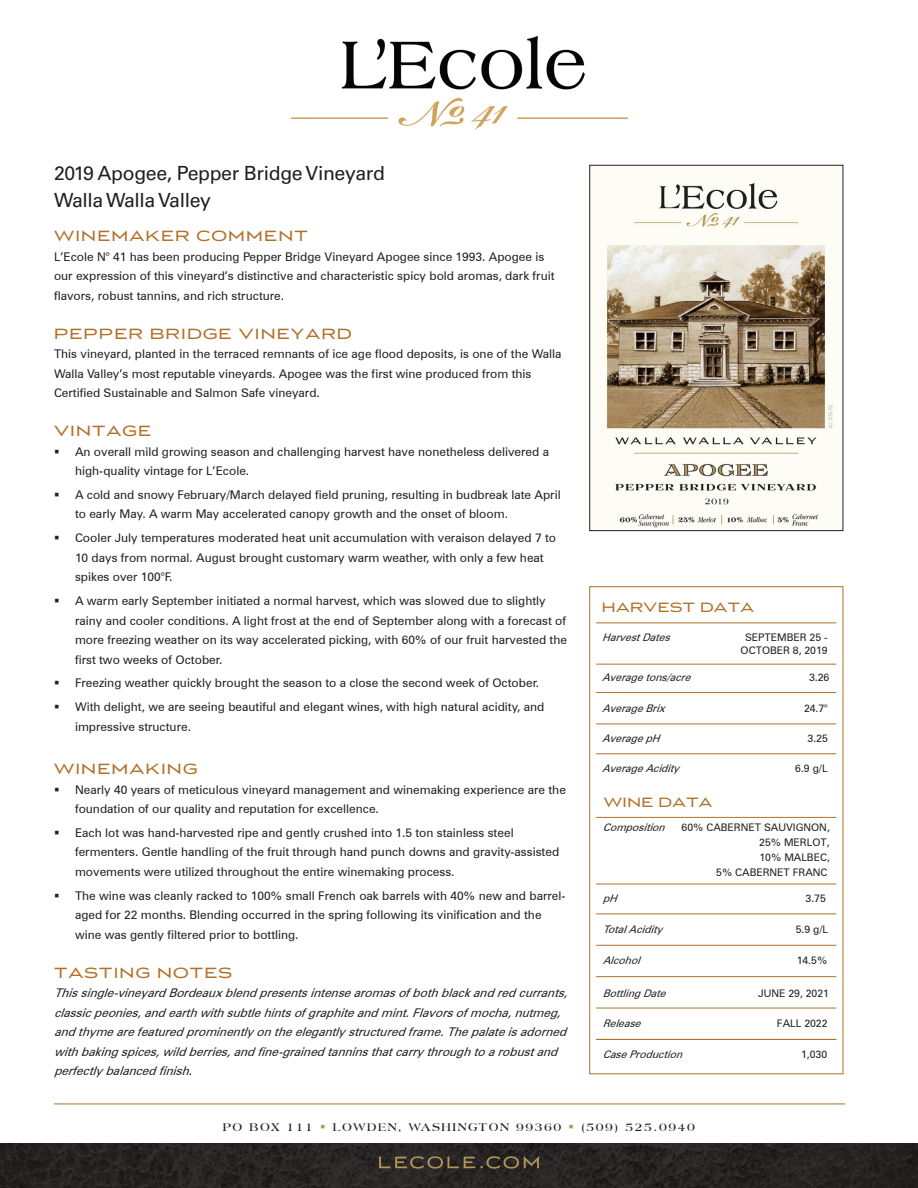
<style>
.page{position:relative;width:918px;height:1188px;background:#fff}
.page>*{position:absolute;margin:0;border:0;box-sizing:border-box;transform-origin:0 0}
.t1{font:19.5px "Univers LT Std";letter-spacing:-.02em;color:#231f20}
.t2{font:16.5px "Luxury Gold";letter-spacing:.07em;color:#b17129}
.t3{font:15px "Luxury Gold";letter-spacing:.03em;color:#b17129}
.Bullet_points{font:12px/19.5px "Zurich BT";color:#231f20}
.text{font:12px/19.5px "Zurich BT";color:#231f20}
.text_italic{font:italic 12px/19.5px "Zurich BT";color:#231f20}
.t4{font:700 12px "Americana BT";letter-spacing:.13em;color:#231f20}
.Harvest_Date_Text{font:10.5px/15px "Zurich BT";color:#231f20;text-align:center}
.Harvest_Date_Text-2{font:italic 10.5px "Zurich BT";color:#231f20}
.s1{font-style:italic}
.s2{color:#b4975a}
</style>
<div class="page">
<img style="left:291px;top:37px;width:337px;height:93px">
<div style="left:589px;top:586px;width:254px;height:488px;border:1px solid #b17129"></div>
<hr style="left:54px;top:1104px;width:791px;height:1px;background:#b17129">
<img style="left:606px;top:182px;width:229px;height:347px">
<div style="left:589px;top:165px;width:254px;height:366px;border:1px solid #231f20"></div>
<img style="left:0;top:1143px;width:918px;height:45px">
<hr style="left:596px;top:664px;width:240px;height:1px;background:#b17129">
<hr style="left:596px;top:692px;width:240px;height:1px;background:#b17129">
<hr style="left:596px;top:724px;width:240px;height:1px;background:#b17129">
<hr style="left:596px;top:754px;width:240px;height:1px;background:#b17129">
<hr style="left:596px;top:623px;width:240px;height:1px;background:#b17129">
<hr style="left:596px;top:884px;width:240px;height:1px;background:#b17129">
<hr style="left:596px;top:914px;width:240px;height:1px;background:#b17129">
<hr style="left:596px;top:945px;width:240px;height:1px;background:#b17129">
<hr style="left:596px;top:976px;width:240px;height:1px;background:#b17129">
<hr style="left:596px;top:817px;width:240px;height:1px;background:#b17129">
<hr style="left:596px;top:1008px;width:240px;height:1px;background:#b17129">
<hr style="left:596px;top:1039px;width:240px;height:1px;background:#b17129">
<h1 class="t1" style="left:54px;top:161px;width:333px">2019 Apogee, Pepper Bridge Vineyard</h1>
<h1 class="t1" style="left:54px;top:188px;width:159px">Walla Walla Valley</h1>
<p class="t2" style="left:54px;top:227px;width:255px">WINEMAKER COMMENT</p>
<p class="text" style="left:54px;top:247px;width:502px">L’Ecole N° 41 has been producing Pepper Bridge Vineyard Apogee since 1993. Apogee is our expression of this vineyard’s distinctive and characteristic spicy bold aromas, dark fruit flavors, robust tannins, and rich structure.</p>
<p class="t2" style="left:54px;top:325px;width:299px">PEPPER BRIDGE VINEYARD</p>
<p class="text" style="left:54px;top:344px;width:509px">This vineyard, planted in the terraced remnants of ice age flood deposits, is one of the Walla<br>Walla Valley’s most reputable vineyards. Apogee was the first wine produced from this<br>Certified Sustainable and Salmon Safe vineyard.</p>
<p class="t2" style="left:54px;top:422px;width:99px">VINTAGE</p>
<p class="Bullet_points" style="left:75px;top:442px;width:476px">An overall mild growing season and challenging harvest have nonetheless delivered a high-quality vintage for L’Ecole.</p>
<p class="Bullet_points" style="left:75px;top:485px;width:487px">A cold and snowy February/March delayed field pruning, resulting in budbreak late April to early May. A warm May accelerated canopy growth and the onset of bloom.</p>
<p class="Bullet_points" style="left:75px;top:528px;width:483px">Cooler July temperatures moderated heat unit accumulation with veraison delayed 7 to<br>10 days from normal. August brought customary warm weather, with only a few heat spikes over 100°F.</p>
<p class="Bullet_points" style="left:75px;top:591px;width:494px">A warm early September initiated a normal harvest, which was slowed due to slightly rainy and cooler conditions. A light frost at the end of September along with a forecast of more freezing weather on its way accelerated picking, with 60% of our fruit harvested the first two weeks of October.</p>
<p class="Bullet_points" style="left:75px;top:673px;width:466px">Freezing weather quickly brought the season to a close the second week of October.</p>
<p class="Bullet_points" style="left:75px;top:697px;width:471px">With delight, we are seeing beautiful and elegant wines, with high natural acidity, and impressive structure.</p>
<p class="t2" style="left:54px;top:760px;width:145px">WINEMAKING</p>
<p class="Bullet_points" style="left:75px;top:779px;width:492px">Nearly 40 years of meticulous vineyard management and winemaking experience are the foundation of our quality and reputation for excellence.</p>
<p class="Bullet_points" style="left:75px;top:823px;width:486px">Each lot was hand-harvested ripe and gently crushed into 1.5 ton stainless steel fermenters. Gentle handling of the fruit through hand punch downs and gravity-assisted movements were utilized throughout the entire winemaking process.</p>
<p class="Bullet_points" style="left:75px;top:886px;width:492px">The wine was cleanly racked to 100% small French oak barrels with 40% new and barrel&shy;aged for 22 months. Blending occurred in the spring following its vinification and the wine was gently filtered prior to bottling.</p>
<p class="t2" style="left:54px;top:963px;width:180px">TASTING NOTES</p>
<p class="text_italic" style="left:54px;top:983px;width:520px">Thissingle-vineyardBordeauxblendpresentsintensearomasofbothblackandredcurrants, classicpeonies,andearthwithsubtlehintsofgraphiteandmint.Flavorsofmocha,nutmeg, andthymearefeaturedprominentlyontheelegantlystructuredframe.Thepalateisadorned withbakingspices,wildberries,andfine-grainedtanninsthatcarrythroughtoarobustand perfectlybalancedfinish.</p>
<p class="t3" style="left:602px;top:599px;width:154px">HARVEST DATA</p>
<p class="Harvest_Date_Text-2" style="left:602px;top:631px;width:73px">HarvestDates</p>
<p class="Harvest_Date_Text" style="left:741px;top:630px;width:89px;line-height:13.5px">SEPTEMBER 25 -<br>OCTOBER 8, 2019</p>
<p class="Harvest_Date_Text-2" style="left:602px;top:670px;width:94px">Averagetons/acre</p>
<p class="Harvest_Date_Text" style="left:809px;top:669px;width:22px">3.26</p>
<p class="Harvest_Date_Text-2" style="left:602px;top:702px;width:68px">AverageBrix</p>
<p class="Harvest_Date_Text" style="left:804px;top:701px;width:25px">24.7°</p>
<p class="Harvest_Date_Text-2" style="left:602px;top:732px;width:63px">AveragepH</p>
<p class="Harvest_Date_Text" style="left:808px;top:730px;width:22px">3.25</p>
<p class="Harvest_Date_Text-2" style="left:602px;top:761px;width:83px">AverageAcidity</p>
<p class="Harvest_Date_Text" style="left:795px;top:760px;width:34px">6.9 g/L</p>
<p class="t3" style="left:604px;top:794px;width:110px">WINE DATA</p>
<p class="Harvest_Date_Text" style="left:603px;top:820px;width:229px;text-align:right"><span class="s1">Composition</span> 60% CABERNET SAUVIGNON,<br>25% MERLOT,<br>10% MALBEC,<br>5% CABERNET FRANC</p>
<p class="Harvest_Date_Text-2" style="left:603px;top:892px;width:20px">pH</p>
<p class="Harvest_Date_Text" style="left:806px;top:890px;width:22px">3.75</p>
<p class="Harvest_Date_Text-2" style="left:603px;top:923px;width:65px">TotalAcidity</p>
<p class="Harvest_Date_Text" style="left:796px;top:922px;width:34px">5.9 g/L</p>
<p class="Harvest_Date_Text-2" style="left:603px;top:954px;width:43px">Alcohol</p>
<p class="Harvest_Date_Text" style="left:797px;top:953px;width:32px">14.5%</p>
<p class="Harvest_Date_Text-2" style="left:603px;top:987px;width:68px">BottlingDate</p>
<p class="Harvest_Date_Text" style="left:758px;top:986px;width:72px">JUNE 29, 2021</p>
<p class="Harvest_Date_Text-2" style="left:603px;top:1017px;width:43px">Release</p>
<p class="Harvest_Date_Text" style="left:777px;top:1016px;width:52px">FALL 2022</p>
<p class="Harvest_Date_Text-2" style="left:603px;top:1048px;width:85px">CaseProduction</p>
<p class="Harvest_Date_Text" style="left:801px;top:1047px;width:28px">1,030</p>
<p class="t4" style="left:223px;top:1119px;width:474px">PO BOX 111 <span class="s2">▪</span> LOWDEN, WASHINGTON 99360 <span class="s2">▪</span> (509) 525.0940</p>
</div>
